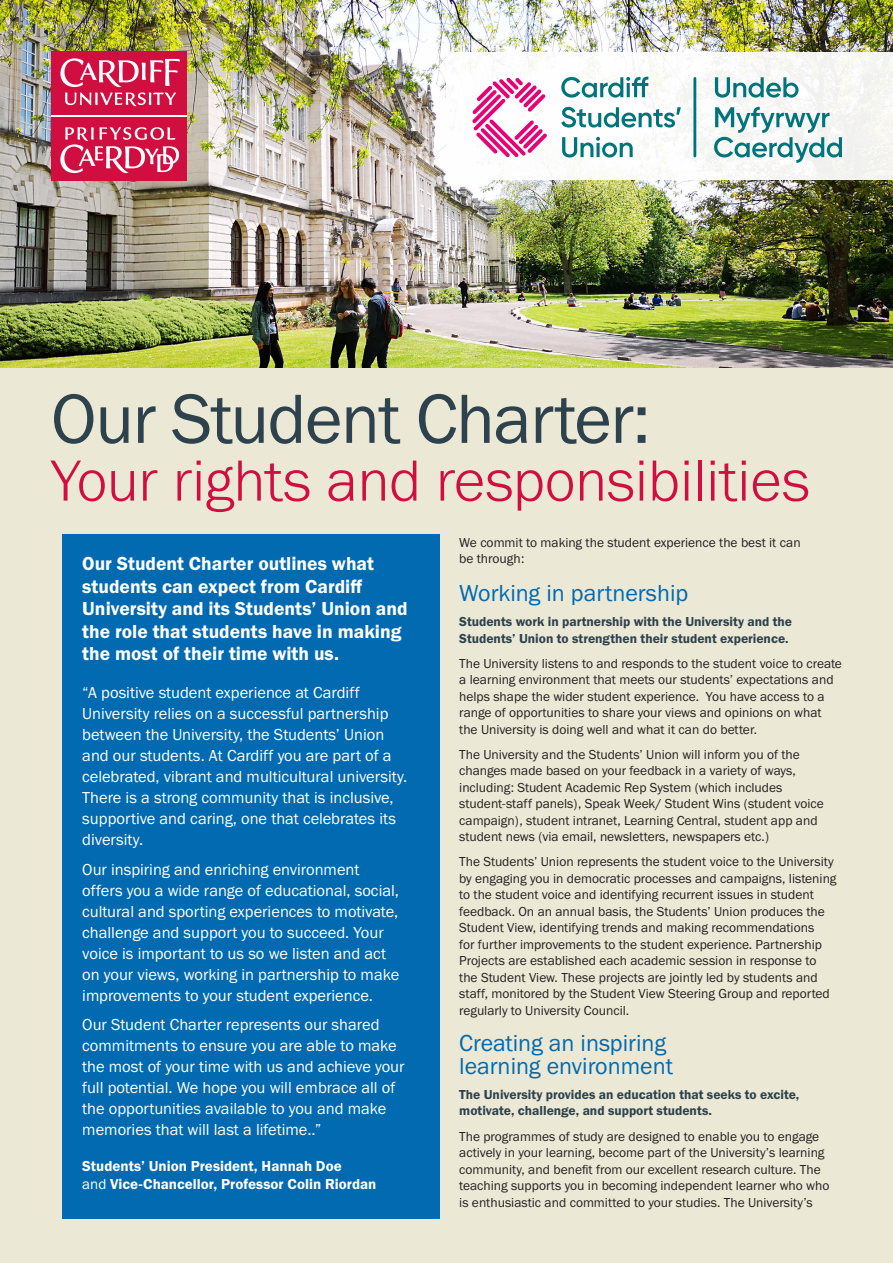
<style>
.page{position:relative;width:893px;height:1263px;background:#ece8d6}
.page>*{position:absolute;margin:0;border:0;box-sizing:border-box;transform-origin:0 0}
.t1{font:72px "Franklin Gothic URW Boo";letter-spacing:-.02em;color:#2d424d}
.t2{font:300 60px "Franklin Gothic URW";color:#d10e40}
.t3{font:24px/22.5px "Franklin Gothic URW Boo";color:#016ab0}
.t4{font:19.5px/22.5px "Franklin Gothic URW Dem";color:#fff}
.t5{font:16.5px/21px "Franklin Gothic URW Boo";color:#fff}
.t6{font:15px/18px "Franklin Gothic URW Dem";color:#fff}
.t7{font:13.5px/16.5px "Franklin Gothic URW Boo";color:#231f20}
.t8{font:13.5px/16.5px "Franklin Gothic URW Dem";color:#2d424d}
.s1{font-family:"Franklin Gothic URW Boo"}
</style>
<div class="page">
<img style="left:0;top:0;width:893px;height:368px">
<svg style="left:52px;top:115px;width:135px;height:3px"></svg>
<div style="left:52px;top:118px;width:135px;height:63px;background:#d10e40"></div>
<svg style="left:60px;top:127px;width:119px;height:46px"></svg>
<div style="left:52px;top:51px;width:135px;height:64px;background:#d10e40"></div>
<svg style="left:60px;top:58px;width:120px;height:48px"></svg>
<div style="left:62px;top:534px;width:377px;height:684px;background:#016ab0"></div>
<div style="left:446px;top:53px;width:447px;height:127px;background:#fff"></div>
<hr style="left:693px;top:77px;width:3px;height:80px;background:#00747b">
<svg style="left:715px;top:77px;width:83px;height:21px"></svg>
<svg style="left:714px;top:107px;width:127px;height:56px"></svg>
<svg style="left:561px;top:76px;width:87px;height:22px"></svg>
<svg style="left:561px;top:107px;width:120px;height:21px"></svg>
<svg style="left:562px;top:137px;width:71px;height:21px"></svg>
<svg style="left:472px;top:78px;width:75px;height:79px"></svg>
<p class="t1" style="left:51px;top:374px;width:601px">Our Student Charter:</p>
<p class="t2" style="left:51px;top:443px;width:760px">Your rights and responsibilities</p>
<p class="t7" style="left:459px;top:534px;width:343px">We commit to making the student experience the best it can be through:</p>
<p class="t3" style="left:459px;top:581px;width:231px">Working in partnership</p>
<p class="t8" style="left:459px;top:613px;width:334px">Students work in partnership with the University and the<br>Students’ Union to strengthen their student experience.</p>
<p class="t7" style="left:459px;top:655px;width:384px">The University listens to and responds to the student voice to create a learning environment that meets our students’ expectations and helps shape the wider student experience. You have access to a range of opportunities to share your views and opinions on what the University is doing well and what it can do better.</p>
<p class="t7" style="left:459px;top:746px;width:366px">The University and the Students’ Union will inform you of the changes made based on your feedback in a variety of ways, including: Student Academic Rep System (which includes student-staff panels), Speak Week/ Student Wins (student voice campaign), student intranet, Learning Central, student app and student news (via email, newsletters, newspapers etc.)</p>
<p class="t7" style="left:459px;top:853px;width:379px">The Students’ Union represents the student voice to the University by engaging you in democratic processes and campaigns, listening to the student voice and identifying recurrent issues in student feedback. On an annual basis, the Students’ Union produces the Student View, identifying trends and making recommendations<br>for further improvements to the student experience. Partnership Projects are established each academic session in response to the Student View. These projects are jointly led by students and staff, monitored by the Student View Steering Group and reported regularly to University Council.</p>
<p class="t3" style="left:459px;top:1031px;width:215px">Creating an inspiring learning environment</p>
<p class="t8" style="left:459px;top:1086px;width:342px">The University provides an education that seeks to excite, motivate, challenge, and support students.</p>
<p class="t7" style="left:459px;top:1127px;width:372px">The programmes of study are designed to enable you to engage actively in your learning, become part of the University’s learning community, and benefit from our excellent research culture. The teaching supports you in becoming independent learner who who is enthusiastic and committed to your studies. The University’s</p>
<p class="t4" style="left:82px;top:552px;width:327px">Our Student Charter outlines what students can expect from Cardiff University and its Students’ Union and the role that students have in making the most of their time with us.</p>
<p class="t5" style="left:82px;top:682px;width:327px">“A positive student experience at Cardiff University relies on a successful partnership between the University, the Students’ Union and our students. At Cardiff you are part of a celebrated, vibrant and multicultural university.<br>There is a strong community that is inclusive, supportive and caring, one that celebrates its diversity.</p>
<p class="t5" style="left:82px;top:858px;width:318px">Our inspiring and enriching environment offers you a wide range of educational, social, cultural and sporting experiences to motivate, challenge and support you to succeed. Your voice is important to us so we listen and act on your views, working in partnership to make improvements to your student experience.</p>
<p class="t5" style="left:82px;top:1014px;width:324px">Our Student Charter represents our shared commitments to ensure you are able to make the most of your time with us and achieve your full potential. We hope you will embrace all of the opportunities available to you and make memories that will last a lifetime..”</p>
<p class="t6" style="left:82px;top:1157px;width:296px">Students’ Union President, Hannah Doe<br><span class="s1">and</span> Vice-Chancellor, Professor Colin Riordan</p>
</div>
